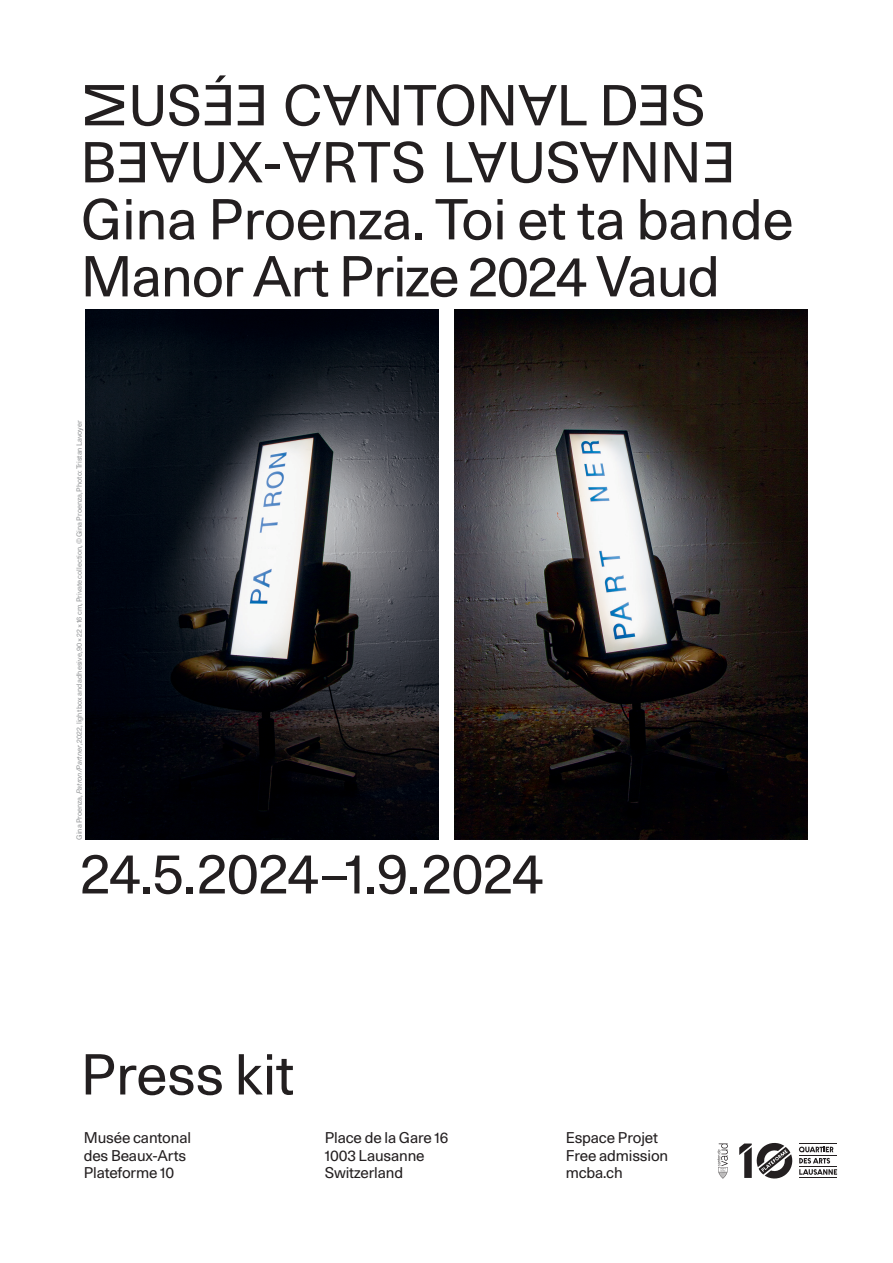
<style>
.page{position:relative;width:893px;height:1263px;background:#fff}
.page>*{position:absolute;margin:0;border:0;box-sizing:border-box;transform-origin:0 0}
.t1{font:55.5px "Unica 77 LL";letter-spacing:-.005em;color:#231f20}
.t2{font:55.5px "MCBA";color:#231f20}
.t3{font:15px/17.2px "Unica 77 LL";letter-spacing:-.01em;color:#231f20}
.texte_courant_10pt___12pt{font:7.2px "Unica 77 LL";letter-spacing:-.005em;color:#949698}
.s1{font-style:italic}
</style>
<div class="page">
<svg style="left:739px;top:1143px;width:98px;height:36px"></svg>
<svg style="left:717px;top:1143px;width:11px;height:35px"></svg>
<img style="left:85px;top:310px;width:353px;height:530px">
<img style="left:455px;top:310px;width:353px;height:529px">
<p class="t2" style="left:80px;top:74px;width:627px">MUSÉE CANTONAL DES</p>
<p class="t2" style="left:81px;top:131px;width:655px">BEAUX-ARTS LAUSANNE</p>
<p class="t1" style="left:81px;top:180px;width:715px">Gina Proenza. Toi et ta bande</p>
<p class="t1" style="left:81px;top:237px;width:641px">Manor Art Prize 2024 Vaud</p>
<p class="texte_courant_10pt___12pt" style="left:74px;top:840px;width:421px;rotate:-90deg">Gina Proenza, <span class="s1">Patron/Partner</span>, 2022, light box and adhesive, 90×22×16 cm, Private collection, © Gina Proenza, Photo: Tristan Lavoyer</p>
<p class="t1" style="left:81px;top:834px;width:464px">24.5.2024–1.9.2024</p>
<p class="t1" style="left:81px;top:1035px;width:215px">Press kit</p>
<p class="t3" style="left:84px;top:1128px;width:109px">Musée cantonal des Beaux-Arts</p>
<p class="t3" style="left:84px;top:1163px;width:92px">Plateforme 10</p>
<p class="t3" style="left:325px;top:1128px;width:125px">Place de la Gare 16</p>
<p class="t3" style="left:325px;top:1146px;width:101px">1003 Lausanne</p>
<p class="t3" style="left:325px;top:1163px;width:80px">Switzerland</p>
<p class="t3" style="left:566px;top:1128px;width:94px">Espace Projet</p>
<p class="t3" style="left:566px;top:1146px;width:104px">Free admission</p>
<p class="t3" style="left:566px;top:1163px;width:59px">mcba.ch</p>
</div>
